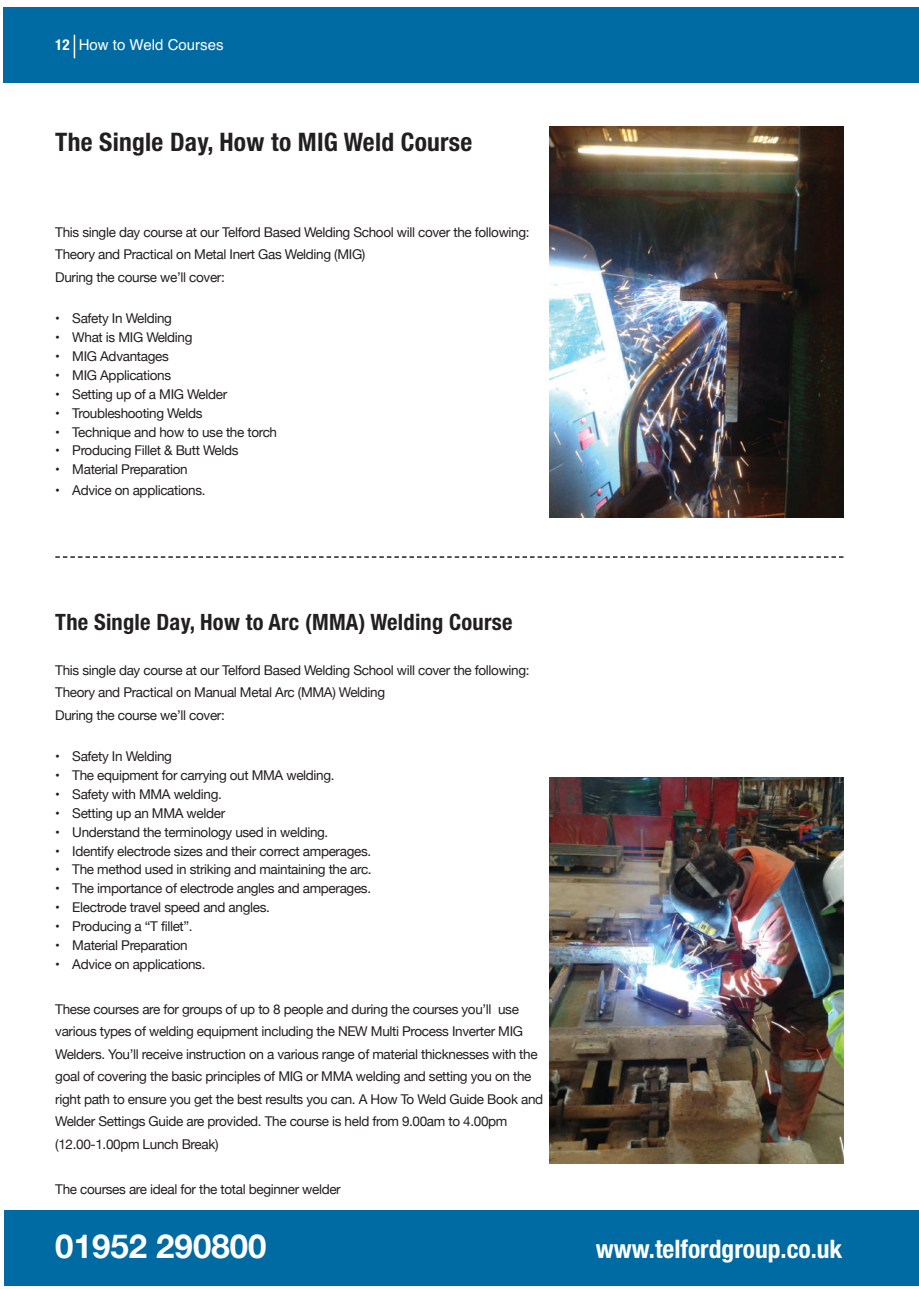
<style>
.page{position:relative;width:919px;height:1289px;background:#fff}
.page>*{position:absolute;margin:0;border:0;box-sizing:border-box;transform-origin:0 0}
.t1{font:700 33px "Helvetica Neue";color:#fff}
.t2{font:700 condensed 25.5px "Helvetica Neue";letter-spacing:.01em;color:#231f20}
.t3{font:700 condensed 25.5px "Helvetica Neue";color:#fff}
.t4{font:700 condensed 22.5px "Helvetica Neue";letter-spacing:.01em;color:#231f20}
.t5{font:15px "Helvetica";color:#fff}
.t6{font:13.5px/22.5px "Helvetica Neue";letter-spacing:-.025em;color:#231f20}
.s1{font-family:"Helvetica Neue";font-weight:700;font-stretch:condensed}
</style>
<div class="page">
<div style="left:4px;top:8px;width:914px;height:75px;background:#006aa3"></div>
<svg style="left:74px;top:35px;width:1px;height:23px"></svg>
<div style="left:4px;top:1210px;width:914px;height:75px;background:#006aa3"></div>
<svg style="left:55px;top:556px;width:788px;height:2px"></svg>
<img style="left:549px;top:126px;width:294px;height:392px">
<img style="left:549px;top:778px;width:294px;height:385px">
<p class="t5" style="left:55px;top:36px;width:170px"><span class="s1">12</span> How to Weld Courses</p>
<h2 class="t2" style="left:55px;top:120px;width:418px">The Single Day, How to MIG Weld Course</h2>
<p class="t6" style="left:55px;top:221px;width:475px">This single day course at our Telford Based Welding School will cover the following:<br>Theory and Practical on Metal Inert Gas Welding (MIG)<br>During the course we’ll cover:</p>
<p class="t6" style="left:55px;top:307px;width:118px">• Safety In Welding</p>
<p class="t6" style="left:55px;top:326px;width:139px">• What is MIG Welding</p>
<p class="t6" style="left:55px;top:345px;width:115px">• MIG Advantages</p>
<p class="t6" style="left:55px;top:364px;width:117px">• MIG Applications</p>
<p class="t6" style="left:55px;top:382px;width:173px">• Setting up of a MIG Welder</p>
<p class="t6" style="left:55px;top:401px;width:149px">• Troubleshooting Welds</p>
<p class="t6" style="left:55px;top:420px;width:223px">• Technique and how to use the torch</p>
<p class="t6" style="left:55px;top:439px;width:185px">• Producing Fillet &amp; Butt Welds</p>
<p class="t6" style="left:55px;top:458px;width:134px">• Material Preparation</p>
<p class="t6" style="left:55px;top:478px;width:152px">• Advice on applications.</p>
<h3 class="t4" style="left:55px;top:603px;width:458px">The Single Day, How to Arc (MMA) Welding Course</h3>
<p class="t6" style="left:55px;top:658px;width:475px">This single day course at our Telford Based Welding School will cover the following:<br>Theory and Practical on Manual Metal Arc (MMA) Welding<br>During the course we’ll cover:</p>
<p class="t6" style="left:55px;top:745px;width:118px">• Safety In Welding</p>
<p class="t6" style="left:55px;top:763px;width:281px">• The equipment for carrying out MMA welding.</p>
<p class="t6" style="left:55px;top:782px;width:168px">• Safety with MMA welding.</p>
<p class="t6" style="left:55px;top:801px;width:171px">• Setting up an MMA welder</p>
<p class="t6" style="left:55px;top:820px;width:274px">• Understand the terminology used in welding.</p>
<p class="t6" style="left:55px;top:839px;width:317px">• Identify electrode sizes and their correct amperages.</p>
<p class="t6" style="left:55px;top:858px;width:318px">• The method used in striking and maintaining the arc.</p>
<p class="t6" style="left:55px;top:877px;width:317px">• The importance of electrode angles and amperages.</p>
<p class="t6" style="left:55px;top:896px;width:216px">• Electrode travel speed and angles.</p>
<p class="t6" style="left:55px;top:914px;width:139px">• Producing a “T fillet”.</p>
<p class="t6" style="left:55px;top:933px;width:134px">• Material Preparation</p>
<p class="t6" style="left:55px;top:952px;width:152px">• Advice on applications.</p>
<p class="t6" style="left:55px;top:997px;width:489px">These courses are for groups of up to 8 people and during the courses you’ll use various types of welding equipment including the NEW Multi Process Inverter MIG Welders. You’ll receive instruction on a various range of material thicknesses with the goal of covering the basic principles of MIG or MMA welding and setting you on the right path to ensure you get the best results you can. A How To Weld Guide Book and Welder Settings Guide are provided. The course is held from 9.00am to 4.00pm (12.00-1.00pm Lunch Break)</p>
<p class="t6" style="left:55px;top:1177px;width:287px">The courses are ideal for the total beginner welder</p>
<h1 class="t1" style="left:55px;top:1226px;width:213px">01952 290800</h1>
<h2 class="t3" style="left:596px;top:1228px;width:248px">www.telfordgroup.co.uk</h2>
</div>
